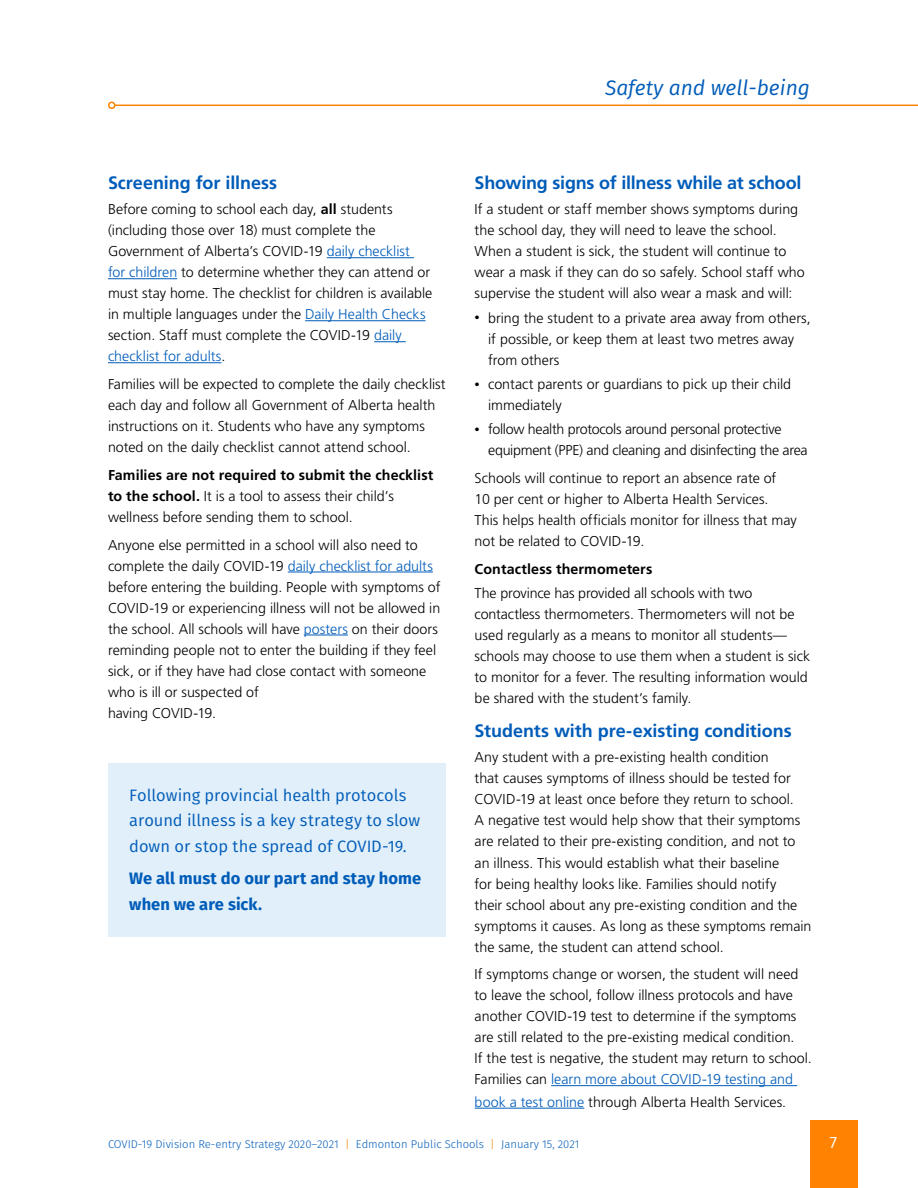
<style>
.page{position:relative;width:918px;height:1188px;background:#fff}
.page>*{position:absolute;margin:0;border:0;box-sizing:border-box;transform-origin:0 0}
.t1{font:italic 21px "Fira Sans";color:#005cb9}
.t2{font:700 18px "Frutiger LT Std";letter-spacing:-.01em;color:#005cb9}
.t3{font:16.5px/25.5px "Fira Sans";color:#005cb9}
.t4{font:700 16.5px/25.5px "Fira Sans";color:#005cb9}
.t5{font:16.5px "Fira Sans";color:#fff}
.t6{font:300 14.25px/21px "Frutiger LT Std";color:#000}
.t7{font:300 14.25px/21px "Frutiger LT Std";letter-spacing:-.02em;color:#000}
.t8{font:700 14.25px "Frutiger LT Std";letter-spacing:.01em;color:#000}
.t9{font:300 11.25px "Fira Sans";color:#005cb9}
.s1{font-weight:700}
.s2{color:#005cb9}
.s3{font-size:10.5px}
.s4{color:#ff8300}
</style>
<div class="page">
<div style="left:810px;top:1120px;width:47px;height:68px;background:#ff8300"></div>
<hr style="left:115px;top:105px;width:803px;height:1px;background:#ff8300">
<div style="left:108px;top:102px;width:8px;height:7px;border:2px solid #ff8300;border-radius:50%"></div>
<hr style="left:327px;top:257px;width:87px;height:1px;background:#005cb9">
<hr style="left:108px;top:278px;width:69px;height:1px;background:#005cb9">
<hr style="left:305px;top:320px;width:121px;height:1px;background:#005cb9">
<hr style="left:374px;top:341px;width:32px;height:1px;background:#005cb9">
<hr style="left:108px;top:362px;width:114px;height:1px;background:#005cb9">
<hr style="left:288px;top:572px;width:145px;height:1px;background:#005cb9">
<hr style="left:304px;top:635px;width:44px;height:1px;background:#005cb9">
<hr style="left:551px;top:1085px;width:246px;height:1px;background:#005cb9">
<hr style="left:475px;top:1108px;width:109px;height:1px;background:#005cb9">
<div style="left:108px;top:764px;width:338px;height:173px;background:#e0eff9"></div>
<h1 class="t1" style="left:605px;top:72px;width:206px">Safety and well-being</h1>
<p class="t2" style="left:108px;top:172px;width:171px">Screening for illness</p>
<p class="t6" style="left:108px;top:199px;width:326px">Before coming to school each day, <span class="s1">all</span> students (including those over 18) must complete the Government of Alberta’s COVID-19 <span class="s2">daily checklist<br>for children</span> to determine whether they can attend or must stay home. The checklist for children is available in multiple languages under the <span class="s2">Daily Health Checks </span>section. Staff must complete the COVID-19 <span class="s2">daily checklist for adults</span>.</p>
<p class="t6" style="left:108px;top:374px;width:339px">Families will be expected to complete the daily checklist each day and follow all Government of Alberta health instructions on it. Students who have any symptoms noted on the daily checklist cannot attend school.</p>
<p class="t6" style="left:108px;top:465px;width:327px"><span class="s1">Families are not required to submit the checklist to the school.</span> It is a tool to assess their child’s wellness before sending them to school.</p>
<p class="t6" style="left:108px;top:534px;width:334px">Anyone else permitted in a school will also need to complete the daily COVID-19 <span class="s2">daily checklist for adults </span>before entering the building. People with symptoms of COVID-19 or experiencing illness will not be allowed in the school. All schools will have <span class="s2">posters</span> on their doors reminding people not to enter the building if they feel sick, or if they have had close contact with someone who is ill or suspected of<br>having COVID-19.</p>
<p class="t3" style="left:129px;top:782px;width:292px">Following provincial health protocols around illness is a key strategy to slow down or stop the spread of COVID-19.</p>
<p class="t4" style="left:129px;top:864px;width:293px">We all must do our part and stay home when we are sick.</p>
<p class="t2" style="left:475px;top:172px;width:328px">Showing signs of illness while at school</p>
<p class="t6" style="left:475px;top:199px;width:332px">If a student or staff member shows symptoms during the school day, they will need to leave the school.<br>When a student is sick, the student will continue to wear a mask if they can do so safely. School staff who supervise the student will also wear a mask and will:</p>
<p class="t6" style="left:488px;top:307px;width:324px;text-indent:-14px"><span class="s3">•</span> bring the student to a private area away from others, if possible, or keep them at least two metres away from others</p>
<p class="t6" style="left:488px;top:374px;width:305px;text-indent:-14px"><span class="s3">•</span> contact parents or guardians to pick up their child immediately</p>
<p class="t7" style="left:488px;top:419px;width:321px;text-indent:-14px"><span class="s3">•</span> follow health protocols around personal protective equipment (PPE) and cleaning and disinfecting the area</p>
<p class="t6" style="left:475px;top:468px;width:324px">Schools will continue to report an absence rate of<br>10 per cent or higher to Alberta Health Services.<br>This helps health officials monitor for illness that may not be related to COVID-19.</p>
<p class="t8" style="left:475px;top:560px;width:179px">Contactless thermometers</p>
<p class="t6" style="left:475px;top:583px;width:337px">The province has provided all schools with two contactless thermometers. Thermometers will not be used regularly as a means to monitor all students— schools may choose to use them when a student is sick to monitor for a fever. The resulting information would be shared with the student’s family.</p>
<p class="t2" style="left:475px;top:720px;width:319px">Students with pre-existing conditions</p>
<p class="t6" style="left:475px;top:747px;width:338px">Any student with a pre-existing health condition<br>that causes symptoms of illness should be tested for COVID-19 at least once before they return to school.<br>A negative test would help show that their symptoms are related to their pre-existing condition, and not to an illness. This would establish what their baseline<br>for being healthy looks like. Families should notify<br>their school about any pre-existing condition and the symptoms it causes. As long as these symptoms remain the same, the student can attend school.</p>
<p class="t6" style="left:475px;top:964px;width:339px">If symptoms change or worsen, the student will need to leave the school, follow illness protocols and have another COVID-19 test to determine if the symptoms are still related to the pre-existing medical condition.<br>If the test is negative, the student may return to school.<br>Families can <span class="s2">learn more about COVID-19 testing and</span></p>
<p class="t6" style="left:475px;top:1092px;width:313px"><span class="s2">book a test online</span> through Alberta Health Services.</p>
<p class="t9" style="left:108px;top:1136px;width:473px">COVID-19 Division Re-entry Strategy 2020–2021 <span class="s4">|</span> Edmonton Public Schools <span class="s4">|</span> January 15, 2021</p>
<p class="t5" style="left:830px;top:1129px;width:9px">7</p>
</div>
